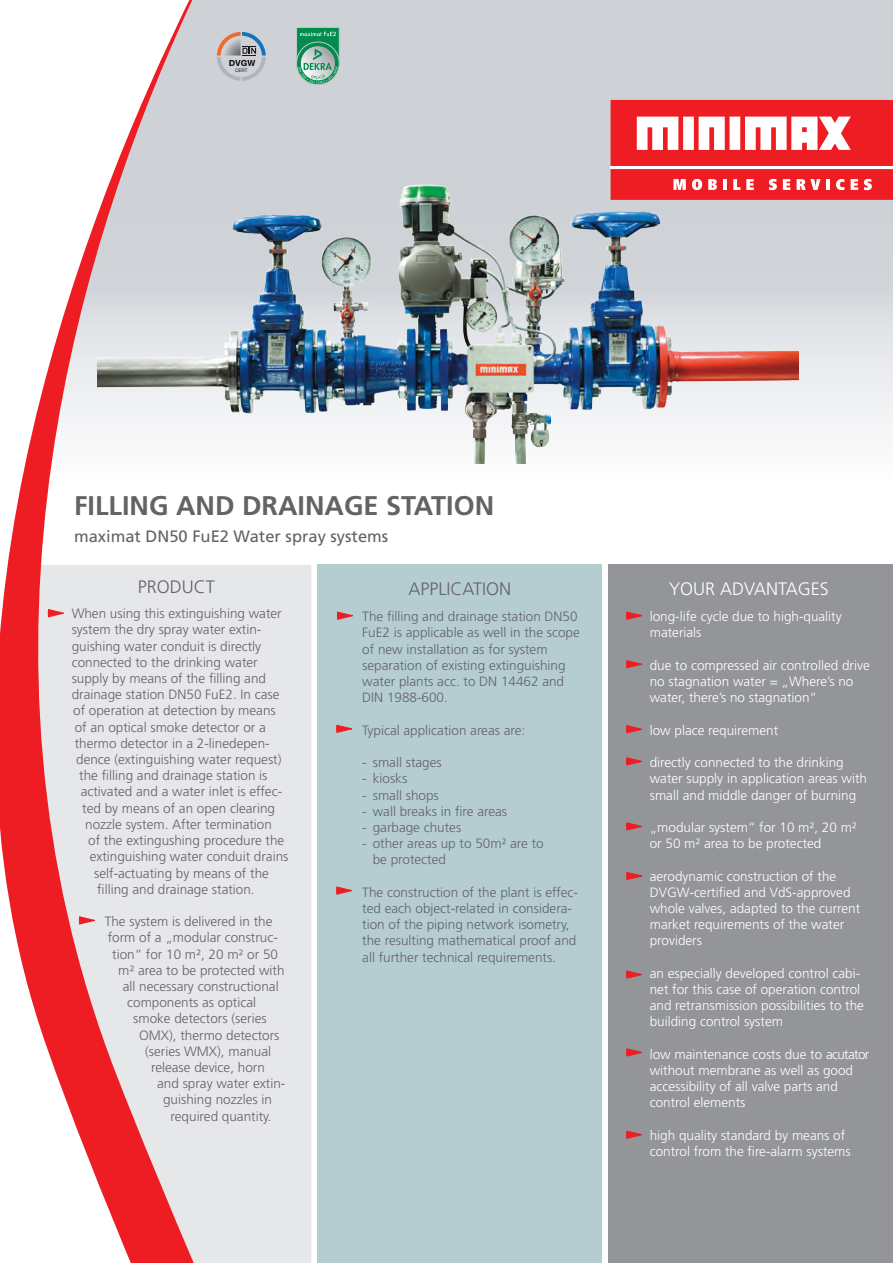
<style>
.page{position:relative;width:893px;height:1263px;background:#fff}
.page>*{position:absolute;margin:0;border:0;box-sizing:border-box;transform-origin:0 0}
.t1{font:700 27px "Frutiger CE";color:#636366}
.t2{font:300 18px "Frutiger CE";color:#636366}
.t3{font:300 18px "Frutiger CE";color:#fff}
.t4{font:16.5px "Frutiger CE";color:#636366}
.t5{font:300 13.5px/16.2px "Frutiger CE";color:#636366}
.t6{font:300 13.5px/16.2px "Frutiger CE";color:#fff}
.t7{font:4.8px "Helvetica Neue";color:#1a161a}
</style>
<div class="page">
<div style="left:199px;top:565px;width:112px;height:698px;background:#e6e7e9"></div>
<div style="left:317px;top:565px;width:285px;height:698px;background:#b5cdd1"></div>
<div style="left:608px;top:565px;width:285px;height:698px;background:#939598"></div>
<svg style="left:799px;top:100px;width:94px;height:66px"></svg>
<div style="left:611px;top:169px;width:282px;height:31px;background:#ee1d23"></div>
<svg style="left:799px;top:179px;width:22px;height:11px"></svg>
<hr style="left:826px;top:179px;width:4px;height:11px;background:#fff">
<svg style="left:836px;top:179px;width:8px;height:11px"></svg>
<svg style="left:851px;top:179px;width:7px;height:11px"></svg>
<svg style="left:864px;top:179px;width:8px;height:11px"></svg>
<svg style="left:627px;top:612px;width:15px;height:8px"></svg>
<svg style="left:627px;top:660px;width:15px;height:8px"></svg>
<svg style="left:627px;top:725px;width:15px;height:8px"></svg>
<svg style="left:627px;top:757px;width:15px;height:8px"></svg>
<svg style="left:627px;top:822px;width:15px;height:8px"></svg>
<svg style="left:627px;top:1131px;width:15px;height:7px"></svg>
<svg style="left:337px;top:612px;width:16px;height:8px"></svg>
<svg style="left:337px;top:725px;width:15px;height:8px"></svg>
<img style="left:199px;top:62px;width:600px;height:402px">
<svg style="left:337px;top:887px;width:15px;height:7px"></svg>
<svg style="left:627px;top:872px;width:15px;height:8px"></svg>
<svg style="left:627px;top:971px;width:15px;height:7px"></svg>
<svg style="left:627px;top:1048px;width:15px;height:8px"></svg>
<svg style="left:0;top:0;width:199px;height:1263px"></svg>
<svg style="left:79px;top:916px;width:17px;height:8px"></svg>
<svg style="left:217px;top:32px;width:49px;height:49px;background:#b2b2b7"></svg>
<svg style="left:296px;top:27px;width:44px;height:58px;background:#68ae91"></svg>
<p class="t7" style="left:235px;top:67px;width:14px">CERT</p>
<h1 class="t1" style="left:74px;top:489px;width:422px">FILLING AND DRAINAGE STATION</h1>
<p class="t4" style="left:74px;top:526px;width:316px">maximat DN50 FuE2 Water spray systems</p>
<h2 class="t2" style="left:138px;top:576px;width:79px">PRODUCT</h2>
<h2 class="t2" style="left:408px;top:578px;width:104px">APPLICATION</h2>
<h2 class="t3" style="left:669px;top:578px;width:161px">YOUR ADVANTAGES</h2>
<p class="t5" style="left:362px;top:608px;width:219px">The filling and drainage station DN50<br>FuE2 is applicable as well in the scope of new installation as for system separation of existing extinguishing water plants acc. to DN 14462 and<br>DIN 1988-600.</p>
<p class="t5" style="left:362px;top:722px;width:165px">Typical application areas are:</p>
<p class="t5" style="left:362px;top:754px;width:81px">- small stages</p>
<p class="t5" style="left:362px;top:770px;width:47px">- kiosks</p>
<p class="t5" style="left:362px;top:786px;width:78px">- small shops</p>
<p class="t5" style="left:362px;top:803px;width:146px">- wall breaks in fire areas</p>
<p class="t5" style="left:362px;top:819px;width:101px">- garbage chutes</p>
<p class="t5" style="left:373px;top:835px;width:172px;text-indent:-11px">- other areas up to 50m² are to be protected</p>
<p class="t5" style="left:362px;top:884px;width:217px">The construction of the plant is effec&shy;ted each object-related in considera&shy;tion of the piping network isometry, the resulting mathematical proof and all further technical requirements.</p>
<p class="t5" style="left:72px;top:605px;width:212px">When using this extinguishing water</p>
<p class="t5" style="left:72px;top:621px;width:191px">system the dry spray water extin-</p>
<p class="t5" style="left:72px;top:638px;width:191px">guishing water conduit is directly</p>
<p class="t5" style="left:72px;top:654px;width:188px">connected to the drinking water</p>
<p class="t5" style="left:72px;top:670px;width:196px">supply by means of the filling and</p>
<p class="t5" style="left:72px;top:686px;width:209px">drainage station DN50 FuE2. In case</p>
<p class="t5" style="left:73px;top:702px;width:204px">of operation at detection by means</p>
<p class="t5" style="left:75px;top:719px;width:193px">of an optical smoke detector or a</p>
<p class="t5" style="left:75px;top:735px;width:197px">thermo detector in a 2-linedepen-</p>
<p class="t5" style="left:76px;top:751px;width:207px">dence (extinguishing water request)</p>
<p class="t5" style="left:79px;top:767px;width:190px">the filling and drainage station is</p>
<p class="t5" style="left:81px;top:783px;width:203px">activated and a water inlet is effec-</p>
<p class="t5" style="left:82px;top:800px;width:194px">ted by means of an open clearing</p>
<p class="t5" style="left:85px;top:816px;width:188px">nozzle system. After termination</p>
<p class="t5" style="left:88px;top:832px;width:198px">of the extingushing procedure the</p>
<p class="t5" style="left:90px;top:848px;width:200px">extinguishing water conduit drains</p>
<p class="t5" style="left:94px;top:864px;width:176px">self-actuating by means of the</p>
<p class="t5" style="left:97px;top:881px;width:159px">filling and drainage station.</p>
<p class="t5" style="left:105px;top:913px;width:169px">The system is delivered in the</p>
<p class="t5" style="left:108px;top:929px;width:172px">form of a „modular construc-</p>
<p class="t5" style="left:112px;top:945px;width:167px">tion“ for 10 m², 20 m² or 50</p>
<p class="t5" style="left:118px;top:962px;width:168px">m² area to be protected with</p>
<p class="t5" style="left:123px;top:978px;width:157px">all necessary constructional</p>
<p class="t5" style="left:127px;top:994px;width:131px">components as optical</p>
<p class="t5" style="left:133px;top:1010px;width:135px">smoke detectors (series</p>
<p class="t5" style="left:139px;top:1026px;width:142px">OMX), thermo detectors</p>
<p class="t5" style="left:145px;top:1043px;width:128px">(series WMX), manual</p>
<p class="t5" style="left:151px;top:1059px;width:116px">release device, horn</p>
<p class="t5" style="left:157px;top:1075px;width:130px">and spray water extin-</p>
<p class="t5" style="left:163px;top:1091px;width:110px">guishing nozzles in</p>
<p class="t5" style="left:171px;top:1107px;width:103px">required quantity.</p>
<p class="t6" style="left:650px;top:608px;width:194px">long-life cycle due to high-quality materials</p>
<p class="t6" style="left:650px;top:657px;width:222px">due to compressed air controlled drive no stagnation water = „Where’s no water, there’s no stagnation“</p>
<p class="t6" style="left:650px;top:722px;width:130px">low place requirement</p>
<p class="t6" style="left:650px;top:754px;width:219px">directly connected to the drinking water supply in application areas with small and middle danger of burning</p>
<p class="t6" style="left:650px;top:819px;width:209px">„modular system” for 10 m², 20 m² or 50 m² area to be protected</p>
<p class="t6" style="left:650px;top:867px;width:212px">aerodynamic construction of the<br>DVGW-certified and VdS-approved whole valves, adapted to the current market requirements of the water providers</p>
<p class="t6" style="left:650px;top:965px;width:216px">an especially developed control cabi&shy;net for this case of operation control and retransmission possibilities to the building control system</p>
<p class="t6" style="left:650px;top:1046px;width:221px">low maintenance costs due to acutator without membrane as well as good accessibility of all valve parts and control elements</p>
<p class="t6" style="left:650px;top:1127px;width:203px">high quality standard by means of control from the fire-alarm systems</p>
</div>
